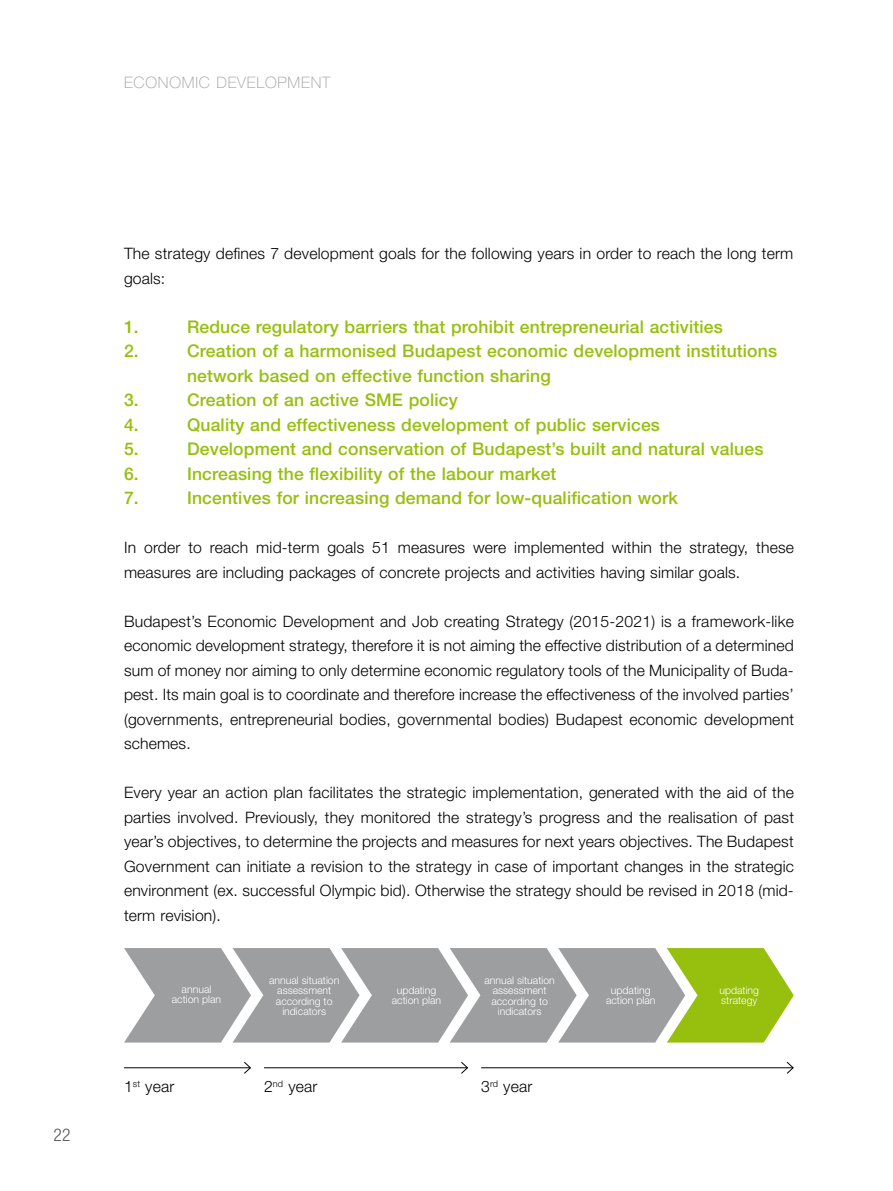
<style>
.page{position:relative;width:893px;height:1191px;background:#fff}
.page>*{position:absolute;margin:0;border:0;box-sizing:border-box;transform-origin:0 0}
.t1{font:500 17.5px/24.5px "Helvetica Neue LT Pro";letter-spacing:.01em;color:#97bf0d}
.t2{font:300 condensed 17.5px "Helvetica Neue LT Pro";color:#58585a}
.t3{font:300 15.75px/24.5px "Helvetica Neue LT Pro";letter-spacing:.01em;color:#000}
.t4{font:100 15.75px "Helvetica Neue LT Pro";letter-spacing:.05em;color:#9c9e9f}
.t5{font:300 10.5px/10.5px "Helvetica Neue LT Pro";color:#fff;text-align:center}
</style>
<div class="page">
<svg style="left:124px;top:948px;width:670px;height:94px;background:#a8af96"></svg>
<hr style="left:124px;top:1067px;width:126px;height:1px;background:#000">
<svg style="left:243px;top:1061px;width:8px;height:13px"></svg>
<hr style="left:264px;top:1067px;width:203px;height:1px;background:#000">
<svg style="left:460px;top:1061px;width:8px;height:13px"></svg>
<hr style="left:481px;top:1067px;width:312px;height:1px;background:#000">
<svg style="left:786px;top:1061px;width:8px;height:13px"></svg>
<p class="t4" style="left:124px;top:73px;width:208px">ECONOMIC DEVELOPMENT</p>
<p class="t2" style="left:54px;top:1125px;width:18px">22</p>
<p class="t3" style="left:124px;top:241px;width:671px">The strategy defines 7 development goals for the following years in order to reach the long term goals:</p>
<p class="t1" style="left:124px;top:314px;width:16px">1.</p>
<p class="t1" style="left:187px;top:314px;width:537px">Reduce regulatory barriers that prohibit entrepreneurial activities</p>
<p class="t1" style="left:124px;top:338px;width:16px">2.</p>
<p class="t1" style="left:187px;top:338px;width:592px">Creation of a harmonised Budapest economic development institutions network based on effective function sharing</p>
<p class="t1" style="left:124px;top:387px;width:16px">3.</p>
<p class="t1" style="left:187px;top:387px;width:272px">Creation of an active SME policy</p>
<p class="t1" style="left:124px;top:412px;width:16px">4.</p>
<p class="t1" style="left:187px;top:412px;width:474px">Quality and effectiveness development of public services</p>
<p class="t1" style="left:124px;top:436px;width:16px">5.</p>
<p class="t1" style="left:187px;top:436px;width:578px">Development and conservation of Budapest’s built and natural values</p>
<p class="t1" style="left:124px;top:461px;width:16px">6.</p>
<p class="t1" style="left:187px;top:461px;width:371px">Increasing the flexibility of the labour market</p>
<p class="t1" style="left:124px;top:485px;width:16px">7.</p>
<p class="t1" style="left:187px;top:485px;width:492px">Incentives for increasing demand for low-qualification work</p>
<p class="t3" style="left:124px;top:535px;width:672px">In order to reach mid-term goals 51 measures were implemented within the strategy, these measures are including packages of concrete projects and activities having similar goals.</p>
<p class="t3" style="left:124px;top:608px;width:671px;text-align:justify">Budapest’s Economic Development and Job creating Strategy (2015-2021) is a framework-like economic development strategy, therefore it is not aiming the effective distribution of a determined sum of money nor aiming to only determine economic regulatory tools of the Municipality of Buda&shy;pest. Its main goal is to coordinate and therefore increase the effectiveness of the involved parties’ (governments, entrepreneurial bodies, governmental bodies) Budapest economic development schemes.</p>
<p class="t3" style="left:124px;top:780px;width:672px;text-align:justify">Every year an action plan facilitates the strategic implementation, generated with the aid of the parties involved. Previously, they monitored the strategy’s progress and the realisation of past year’s objectives, to determine the projects and measures for next years objectives. The Budapest Government can initiate a revision to the strategy in case of important changes in the strategic environment (ex. successful Olympic bid). Otherwise the strategy should be revised in 2018 (mid&shy;term revision).</p>
<p class="t5" style="left:269px;top:974px;width:72px">annual situation assessment according to indicators</p>
<p class="t5" style="left:484px;top:974px;width:72px">annual situation assessment according to indicators</p>
<p class="t5" style="left:172px;top:983px;width:51px">annual action plan</p>
<p class="t5" style="left:392px;top:984px;width:51px">updating action plan</p>
<p class="t5" style="left:606px;top:984px;width:51px">updating action plan</p>
<p class="t5" style="left:719px;top:984px;width:41px;text-align:left">updating strategy</p>
<p class="t3" style="left:124px;top:1074px;width:52px">1<sup>st</sup> year</p>
<p class="t3" style="left:264px;top:1074px;width:55px">2<sup>nd</sup> year</p>
<p class="t3" style="left:481px;top:1074px;width:53px">3<sup>rd</sup> year</p>
</div>
